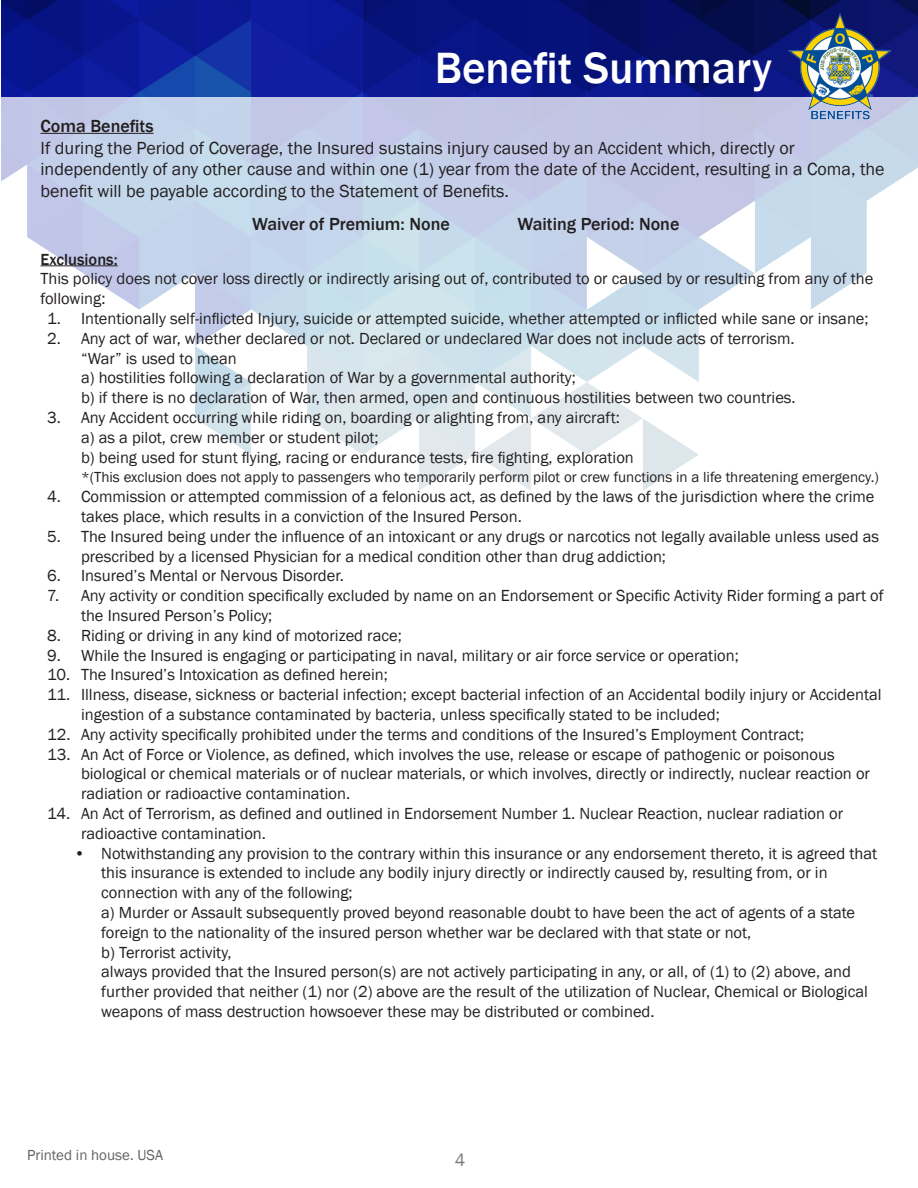
<style>
.page{position:relative;width:918px;height:1188px;background:#fff}
.page>*{position:absolute;margin:0;border:0;box-sizing:border-box;transform-origin:0 0}
.t1{font:500 45px "Franklin Gothic";color:#fff}
.t2{font:18px/21.6px "Franklin Gothic";color:#231f20}
.t3{font:500 18px "Franklin Gothic";color:#231f20}
.t4{font:18px "Franklin Gothic";color:#7a7c7f}
.t5{font:16.5px/19.8px "Franklin Gothic";color:#231f20}
.t6{font:500 16.5px "Franklin Gothic";color:#231f20}
.t7{font:15px "Franklin Gothic";color:#231f20}
.t8{font:15px "Franklin Gothic";color:#636366}
</style>
<div class="page">
<img style="left:1px;top:0;width:917px;height:98px">
<svg style="left:1px;top:98px;width:917px;height:393px"></svg>
<img style="left:789px;top:13px;width:102px;height:109px">
<hr style="left:40px;top:133px;width:114px;height:1px;background:#231f20">
<hr style="left:40px;top:265px;width:78px;height:1px;background:#231f20">
<h1 class="t1" style="left:435px;top:40px;width:339px">Benefit Summary</h1>
<p class="t3" style="left:40px;top:115px;width:115px">Coma Benefits</p>
<p class="t2" style="left:40px;top:137px;width:846px">If during the Period of Coverage, the Insured sustains injury caused by an Accident which, directly or independently of any other cause and within one (1) year from the date of the Accident, resulting in a Coma, the benefit will be payable according to the Statement of Benefits.</p>
<p class="t3" style="left:252px;top:213px;width:199px">Waiver of Premium: None</p>
<p class="t3" style="left:517px;top:213px;width:164px">Waiting Period: None</p>
<p class="t6" style="left:40px;top:249px;width:79px">Exclusions:</p>
<p class="t5" style="left:40px;top:269px;width:834px">This policy does not cover loss directly or indirectly arising out of, contributed to or caused by or resulting from any of the following:</p>
<p class="t5" style="left:47px;top:309px;width:823px">1. Intentionally self-inflicted Injury, suicide or attempted suicide, whether attempted or inflicted while sane or insane;</p>
<p class="t5" style="left:81px;top:329px;width:715px;text-indent:-34px">2. Any act of war, whether declared or not. Declared or undeclared War does not include acts of terrorism. “War” is used to mean</p>
<p class="t5" style="left:81px;top:368px;width:496px">a) hostilities following a declaration of War by a governmental authority;</p>
<p class="t5" style="left:81px;top:388px;width:716px">b) if there is no declaration of War, then armed, open and continuous hostilities between two countries.</p>
<p class="t5" style="left:47px;top:408px;width:574px">3. Any Accident occurring while riding on, boarding or alighting from, any aircraft:</p>
<p class="t5" style="left:81px;top:428px;width:299px">a) as a pilot, crew member or student pilot;</p>
<p class="t5" style="left:81px;top:448px;width:554px">b) being used for stunt flying, racing or endurance tests, fire fighting, exploration</p>
<p class="t7" style="left:81px;top:468px;width:799px">*(This exclusion does not apply to passengers who temporarily perform pilot or crew functions in a life threatening emergency.)</p>
<p class="t5" style="left:81px;top:487px;width:795px;text-indent:-34px">4. Commission or attempted commission of a felonious act, as defined by the laws of the jurisdiction where the crime takes place, which results in a conviction of the Insured Person.</p>
<p class="t5" style="left:81px;top:527px;width:800px;text-indent:-34px">5. The Insured being under the influence of an intoxicant or any drugs or narcotics not legally available unless used as prescribed by a licensed Physician for a medical condition other than drug addiction;</p>
<p class="t5" style="left:47px;top:566px;width:298px">6. Insured’s Mental or Nervous Disorder.</p>
<p class="t5" style="left:81px;top:586px;width:804px;text-indent:-34px">7. Any activity or condition specifically excluded by name on an Endorsement or Specific Activity Rider forming a part of the Insured Person’s Policy;</p>
<p class="t5" style="left:47px;top:626px;width:356px">8. Riding or driving in any kind of motorized race;</p>
<p class="t5" style="left:47px;top:646px;width:693px">9. While the Insured is engaging or participating in naval, military or air force service or operation;</p>
<p class="t5" style="left:47px;top:665px;width:342px">10. The Insured’s Intoxication as defined herein;</p>
<p class="t5" style="left:81px;top:685px;width:802px;text-indent:-34px">11. Illness, disease, sickness or bacterial infection; except bacterial infection of an Accidental bodily injury or Accidental ingestion of a substance contaminated by bacteria, unless specifically stated to be included;</p>
<p class="t5" style="left:47px;top:725px;width:759px">12. Any activity specifically prohibited under the terms and conditions of the Insured’s Employment Contract;</p>
<p class="t5" style="left:81px;top:745px;width:791px;text-indent:-34px">13. An Act of Force or Violence, as defined, which involves the use, release or escape of pathogenic or poisonous biological or chemical materials or of nuclear materials, or which involves, directly or indirectly, nuclear reaction or radiation or radioactive contamination.</p>
<p class="t5" style="left:81px;top:804px;width:764px;text-indent:-34px">14. An Act of Terrorism, as defined and outlined in Endorsement Number 1. Nuclear Reaction, nuclear radiation or radioactive contamination.</p>
<p class="t5" style="left:101px;top:844px;width:778px;text-indent:-27px">• Notwithstanding any provision to the contrary within this insurance or any endorsement thereto, it is agreed that this insurance is extended to include any bodily injury directly or indirectly caused by, resulting from, or in connection with any of the following;</p>
<p class="t5" style="left:101px;top:903px;width:755px">a) Murder or Assault subsequently proved beyond reasonable doubt to have been the act of agents of a state foreign to the nationality of the insured person whether war be declared with that state or not,</p>
<p class="t5" style="left:101px;top:943px;width:132px">b) Terrorist activity,</p>
<p class="t5" style="left:101px;top:962px;width:768px">always provided that the Insured person(s) are not actively participating in any, or all, of (1) to (2) above, and further provided that neither (1) nor (2) above are the result of the utilization of Nuclear, Chemical or Biological weapons of mass destruction howsoever these may be distributed or combined.</p>
<p class="t8" style="left:27px;top:1146px;width:138px">Printed in house. USA</p>
<p class="t4" style="left:455px;top:1148px;width:12px">4</p>
</div>
